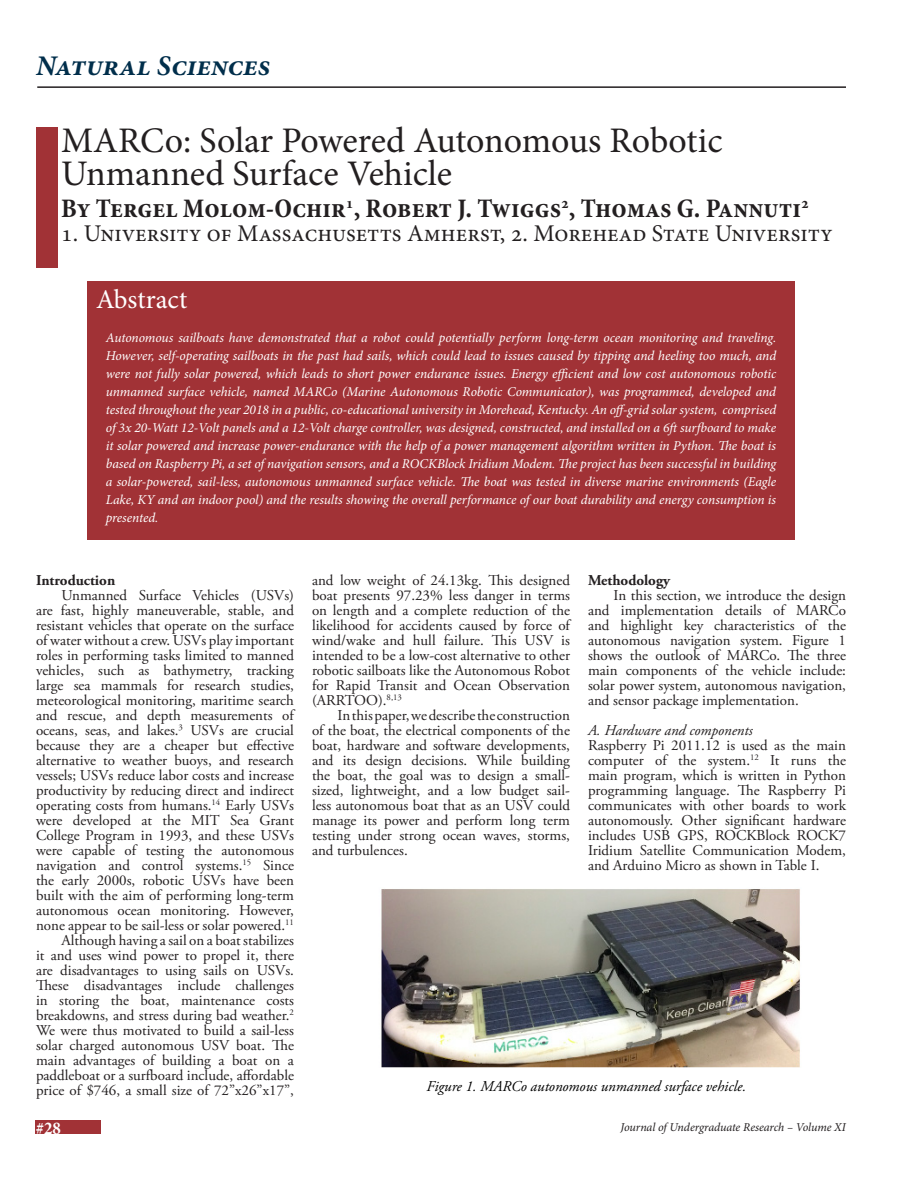
<style>
.page{position:relative;width:918px;height:1188px;background:#fff}
.page>*{position:absolute;margin:0;border:0;box-sizing:border-box;transform-origin:0 0}
.Company_Name{font:36px/33px "Minion Pro";letter-spacing:-.005em;color:#231f20}
.Company_Name-2{font:italic 700 28.5px "Minion Pro";color:#002e4b}
.Company_Name-3{font:700 condensed 27px "Minion Pro";color:#231f20}
.t1{font:27px "Minion Pro";color:#fff}
.Company_Name-4{font:24px "Minion Pro";color:#231f20}
.Company_Name-5{font:700 condensed 18px "Minion Pro";color:#fff}
.BodyTest{font:15px/15px "Adobe Garamond Pro";color:#231f20;text-align:justify}
.SubHeader{font:italic 15px "Adobe Garamond Pro";color:#000}
.BodyTest-2{font:700 15px "Adobe Garamond Pro";color:#231f20}
.BodyTest-3{font:italic 15px "Adobe Garamond Pro";color:#231f20}
.t2{font:italic 13.5px/18px "Minion Pro";letter-spacing:-.01em;color:#fff;text-align:justify}
.Company_Name-6{font:italic 12px "Minion Pro";letter-spacing:-.01em;color:#231f20}
</style>
<div class="page">
<div style="left:87px;top:282px;width:708px;height:258px;background:#a13236"></div>
<div style="left:36px;top:127px;width:21px;height:141px;background:#a13236"></div>
<div style="left:36px;top:1121px;width:65px;height:13px;background:#a13236"></div>
<img style="left:381px;top:889px;width:419px;height:179px">
<hr style="left:37px;top:86px;width:809px;height:2px;background:#231f20">
<p class="Company_Name-2" style="left:36px;top:46px;width:236px">Natural Sciences</p>
<p class="Company_Name" style="left:61px;top:124px;width:663px">MARCo: Solar Powered Autonomous Robotic<br>Unmanned Surface Vehicle</p>
<p class="Company_Name-3" style="left:61px;top:190px;width:749px">By Tergel Molom-Ochir<sup>1</sup>, Robert J. Twiggs<sup>2</sup>, Thomas G. Pannuti<sup>2</sup></p>
<p class="Company_Name-4" style="left:61px;top:217px;width:773px">1. University of Massachusetts Amherst, 2. Morehead State University</p>
<p class="t1" style="left:96px;top:282px;width:93px">Abstract</p>
<p class="t2" style="left:106px;top:329px;width:672px">Autonomous sailboats have demonstrated that a robot could potentially perform long-term ocean monitoring and traveling.<br>However, self-operating sailboats in the past had sails, which could lead to issues caused by tipping and heeling too much, and were not fully solar powered, which leads to short power endurance issues. Energy efficient and low cost autonomous robotic unmanned surface vehicle, named MARCo (Marine Autonomous Robotic Communicator), was programmed, developed and tested throughout the year 2018 in a public, co-educational university in Morehead, Kentucky. An off-grid solar system, comprised of 3x 20-Watt 12-Volt panels and a 12-Volt charge controller, was designed, constructed, and installed on a 6ft surfboard to make it solar powered and increase power-endurance with the help of a power management algorithm written in Python. The boat is based on Raspberry Pi, a set of navigation sensors, and a ROCKBlock Iridium Modem. The project has been successful in building a solar-powered, sail-less, autonomous unmanned surface vehicle. The boat was tested in diverse marine environments (Eagle Lake, KY and an indoor pool) and the results showing the overall performance of our boat durability and energy consumption is presented.</p>
<p class="BodyTest-2" style="left:36px;top:571px;width:81px">Introduction</p>
<p class="BodyTest" style="left:36px;top:588px;width:260px;text-indent:25px">Unmanned Surface Vehicles (USVs) are fast, highly maneuverable, stable, and resistant vehicles that operate on the surface of water without a crew. USVs play important roles in performing tasks limited to manned vehicles, such as bathymetry, tracking large sea mammals for research studies, meteorological monitoring, maritime search and rescue, and depth measurements of oceans, seas, and lakes.<sup>3</sup> USVs are crucial because they are a cheaper but effective alternative to weather buoys, and research vessels; USVs reduce labor costs and increase productivity by reducing direct and indirect operating costs from humans.<sup>14</sup> Early USVs were developed at the MIT Sea Grant College Program in 1993, and these USVs were capable of testing the autonomous navigation and control systems.<sup>15</sup> Since the early 2000s, robotic USVs have been built with the aim of performing long-term autonomous ocean monitoring. However, none appear to be sail-less or solar powered.<sup>11</sup></p>
<p class="BodyTest" style="left:36px;top:933px;width:260px;text-indent:25px">Although having a sail on a boat stabilizes it and uses wind power to propel it, there are disadvantages to using sails on USVs.<br>These disadvantages include challenges in storing the boat, maintenance costs breakdowns, and stress during bad weather.<sup>2<br></sup>We were thus motivated to build a sail-less solar charged autonomous USV boat. The main advantages of building a boat on a paddleboat or a surfboard include, affordable price of $746, a small size of 72”x26”x17”,</p>
<p class="Company_Name-5" style="left:36px;top:1116px;width:27px">#28</p>
<p class="BodyTest" style="left:312px;top:573px;width:260px">and low weight of 24.13kg. This designed boat presents 97.23% less danger in terms on length and a complete reduction of the likelihood for accidents caused by force of wind/wake and hull failure. This USV is intended to be a low-cost alternative to other robotic sailboats like the Autonomous Robot for Rapid Transit and Ocean Observation (ARRTOO).<sup>8,13</sup></p>
<p class="BodyTest" style="left:312px;top:708px;width:260px;text-indent:25px">In this paper, we describe the construction of the boat, the electrical components of the boat, hardware and software developments, and its design decisions. While building the boat, the goal was to design a small&shy;sized, lightweight, and a low budget sail&shy;less autonomous boat that as an USV could manage its power and perform long term testing under strong ocean waves, storms, and turbulences.</p>
<p class="BodyTest-2" style="left:588px;top:571px;width:84px">Methodology</p>
<p class="BodyTest" style="left:588px;top:588px;width:260px;text-indent:26px">In this section, we introduce the design and implementation details of MARCo and highlight key characteristics of the autonomous navigation system. Figure 1 shows the outlook of MARCo. The three main components of the vehicle include: solar power system, autonomous navigation, and sensor package implementation.</p>
<p class="BodyTest-3" style="left:588px;top:721px;width:166px">A. Hardware and components</p>
<p class="BodyTest" style="left:588px;top:738px;width:260px">Raspberry Pi 2011.12 is used as the main computer of the system.<sup>12</sup> It runs the main program, which is written in Python programming language. The Raspberry Pi communicates with other boards to work autonomously. Other significant hardware includes USB GPS, ROCKBlock ROCK7<br>Iridium Satellite Communication Modem, and Arduino Micro as shown in Table I.</p>
<p class="SubHeader" style="left:427px;top:1077px;width:321px">Figure 1. MARCo autonomous unmanned surface vehicle.</p>
<p class="Company_Name-6" style="left:621px;top:1119px;width:227px">Journal of Undergraduate Research – Volume XI</p>
</div>
